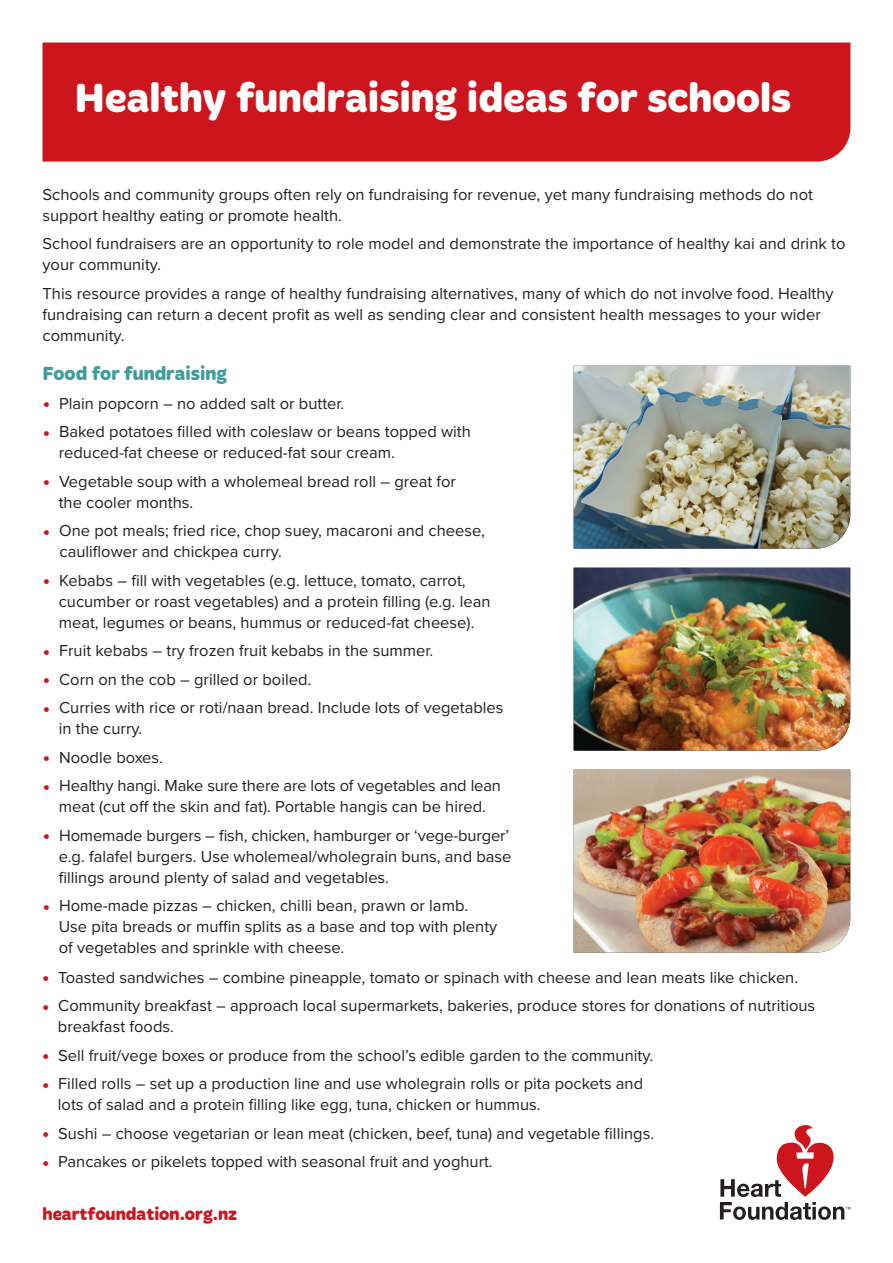
<style>
.page{position:relative;width:893px;height:1263px;background:#fff}
.page>*{position:absolute;margin:0;border:0;box-sizing:border-box;transform-origin:0 0}
.t1{font:700 42px "Merge";color:#fff}
.t2{font:700 19.5px "Merge";color:#419c9d}
.t3{font:700 18px "Merge";color:#cd151d}
.t4{font:16.5px/21px "Proxima Nova";color:#231f20}
.s1{font-size:22.5px;color:#cd151d}
</style>
<div class="page">
<img style="left:574px;top:568px;width:276px;height:182px">
<img style="left:574px;top:770px;width:276px;height:182px">
<svg style="left:720px;top:1125px;width:130px;height:95px"></svg>
<div style="left:43px;top:43px;width:807px;height:119px;background:#cd151d"></div>
<img style="left:574px;top:366px;width:276px;height:183px">
<h1 class="t1" style="left:74px;top:74px;width:718px">Healthy fundraising ideas for schools</h1>
<p class="t4" style="left:43px;top:183px;width:772px">Schools and community groups often rely on fundraising for revenue, yet many fundraising methods do not support healthy eating or promote health.</p>
<p class="t4" style="left:43px;top:233px;width:804px">School fundraisers are an opportunity to role model and demonstrate the importance of healthy kai and drink to your community.</p>
<p class="t4" style="left:43px;top:282px;width:792px">This resource provides a range of healthy fundraising alternatives, many of which do not involve food. Healthy fundraising can return a decent profit as well as sending clear and consistent health messages to your wider community.</p>
<p class="t2" style="left:43px;top:362px;width:186px">Food for fundraising</p>
<p class="t4" style="left:43px;top:392px;width:303px"><span class="s1">•</span> Plain popcorn – no added salt or butter.</p>
<p class="t4" style="left:59px;top:420px;width:414px;text-indent:-16px"><span class="s1">•</span> Baked potatoes filled with coleslaw or beans topped with reduced-fat cheese or reduced-fat sour cream.</p>
<p class="t4" style="left:59px;top:470px;width:399px;text-indent:-16px"><span class="s1">•</span> Vegetable soup with a wholemeal bread roll – great for the cooler months.</p>
<p class="t4" style="left:60px;top:519px;width:427px;text-indent:-17px"><span class="s1">•</span> One pot meals; fried rice, chop suey, macaroni and cheese, cauliflower and chickpea curry.</p>
<p class="t4" style="left:59px;top:569px;width:433px;text-indent:-16px"><span class="s1">•</span> Kebabs – fill with vegetables (e.g. lettuce, tomato, carrot, cucumber or roast vegetables) and a protein filling (e.g. lean meat, legumes or beans, hummus or reduced-fat cheese).</p>
<p class="t4" style="left:43px;top:639px;width:392px"><span class="s1">•</span> Fruit kebabs – try frozen fruit kebabs in the summer.</p>
<p class="t4" style="left:43px;top:668px;width:270px"><span class="s1">•</span> Corn on the cob – grilled or boiled.</p>
<p class="t4" style="left:59px;top:696px;width:446px;text-indent:-16px"><span class="s1">•</span> Curries with rice or roti/naan bread. Include lots of vegetables in the curry.</p>
<p class="t4" style="left:43px;top:746px;width:122px"><span class="s1">•</span> Noodle boxes.</p>
<p class="t4" style="left:43px;top:774px;width:460px;text-align:center"><span class="s1">•</span> Healthy hangi. Make sure there are lots of vegetables and lean meat (cut off the skin and fat). Portable hangis can be hired.</p>
<p class="t4" style="left:59px;top:824px;width:454px;text-indent:-16px"><span class="s1">•</span> Homemade burgers – fish, chicken, hamburger or ‘vege-burger’ e.g. falafel burgers. Use wholemeal/wholegrain buns, and base fillings around plenty of salad and vegetables.</p>
<p class="t4" style="left:59px;top:894px;width:440px;text-indent:-16px"><span class="s1">•</span> Home-made pizzas – chicken, chilli bean, prawn or lamb.<br>Use pita breads or muffin splits as a base and top with plenty of vegetables and sprinkle with cheese.</p>
<p class="t4" style="left:42px;top:966px;width:758px"><span class="s1">•</span> Toasted sandwiches – combine pineapple, tomato or spinach with cheese and lean meats like chicken.</p>
<p class="t4" style="left:58px;top:995px;width:759px;text-indent:-16px"><span class="s1">•</span> Community breakfast – approach local supermarkets, bakeries, produce stores for donations of nutritious breakfast foods.</p>
<p class="t4" style="left:42px;top:1044px;width:613px"><span class="s1">•</span> Sell fruit/vege boxes or produce from the school’s edible garden to the community.</p>
<p class="t4" style="left:58px;top:1073px;width:587px;text-indent:-16px"><span class="s1">•</span> Filled rolls – set up a production line and use wholegrain rolls or pita pockets and lots of salad and a protein filling like egg, tuna, chicken or hummus.</p>
<p class="t4" style="left:42px;top:1122px;width:614px"><span class="s1">•</span> Sushi – choose vegetarian or lean meat (chicken, beef, tuna) and vegetable fillings.</p>
<p class="t4" style="left:42px;top:1151px;width:453px"><span class="s1">•</span> Pancakes or pikelets topped with seasonal fruit and yoghurt.</p>
<p class="t3" style="left:43px;top:1204px;width:196px">heartfoundation.org.nz</p>
</div>
